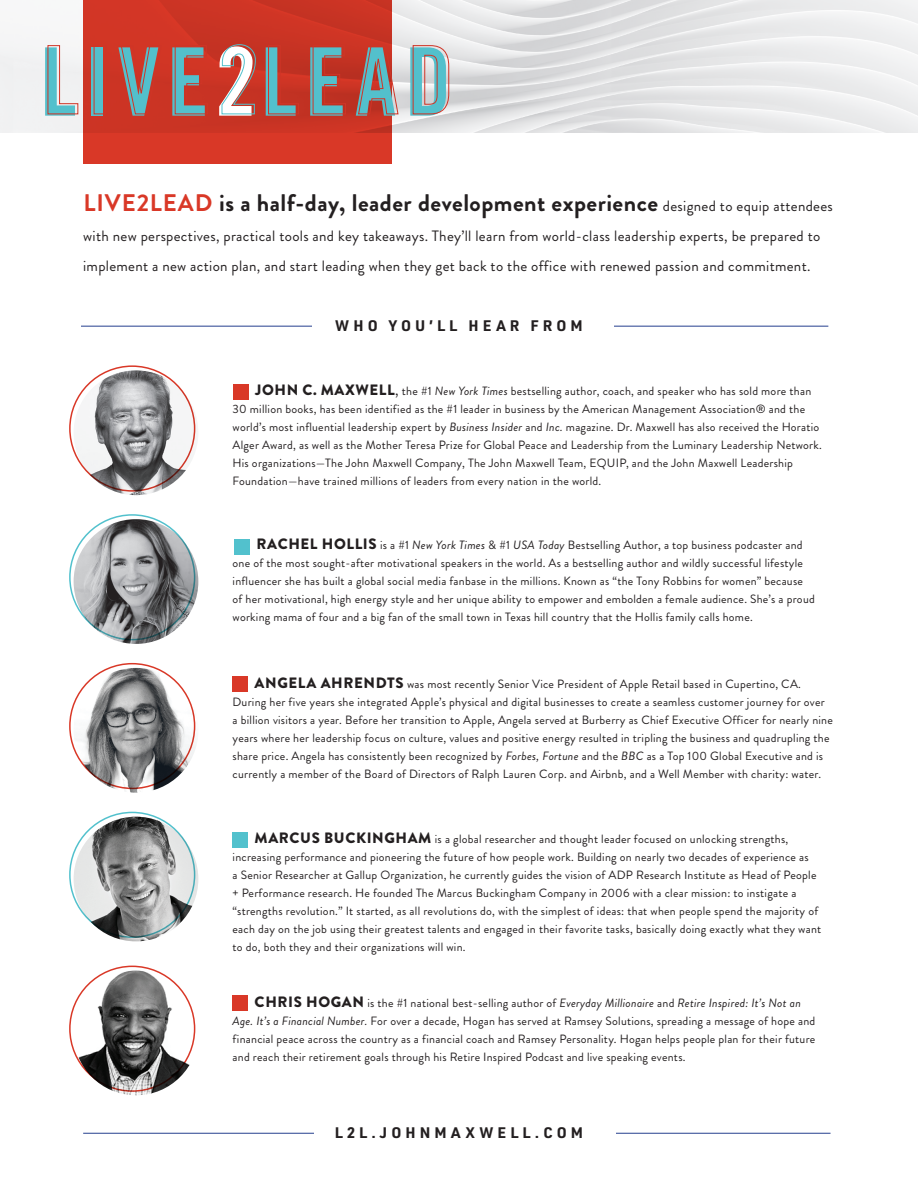
<style>
.page{position:relative;width:918px;height:1188px;background:#fff}
.page>*{position:absolute;margin:0;border:0;box-sizing:border-box;transform-origin:0 0}
.t1{font:700 24px "Brandon Grotesque";letter-spacing:.02em;color:#231f20}
.t2{font:15px/30px "Brandon Grotesque";letter-spacing:.02em;color:#231f20}
.t3{font:700 15px "URWDIN";letter-spacing:.27em;color:#231f20}
.t4{font:12px/18px "Brandon Grotesque";letter-spacing:.02em;color:#231f20}
.s1{color:#d93827}
.s2{font-weight:400;font-size:15px}
.s3{font-weight:900;font-size:15px}
.s4{font-size:15px}
.s5{font-style:italic}
</style>
<div class="page">
<img style="left:0;top:0;width:918px;height:132px">
<div style="left:83px;top:0;width:308px;height:164px;background:#cf3525"></div>
<div style="left:91px;top:47px;width:12px;height:69px;background:#53c0cc"></div>
<svg style="left:45px;top:45px;width:33px;height:71px"></svg>
<div style="left:94px;top:45px;width:12px;height:69px;border:1px solid #cf3527"></div>
<svg style="left:118px;top:47px;width:41px;height:69px"></svg>
<svg style="left:172px;top:45px;width:36px;height:71px"></svg>
<svg style="left:266px;top:47px;width:33px;height:69px"></svg>
<svg style="left:310px;top:47px;width:36px;height:69px"></svg>
<svg style="left:356px;top:45px;width:43px;height:71px"></svg>
<svg style="left:410px;top:45px;width:39px;height:71px;background:#8ebbc1"></svg>
<svg style="left:219px;top:44px;width:37px;height:72px"></svg>
<hr style="left:81px;top:326px;width:747px;height:1px;background:#253f8e">
<div style="left:312px;top:311px;width:301px;height:26px;background:#fff"></div>
<img style="left:74px;top:370px;width:124px;height:125px;border-radius:62px">
<img style="left:74px;top:519px;width:124px;height:125px;border-radius:62px">
<div style="left:69px;top:514px;width:126px;height:126px;border:2px solid #52c1cd;border-radius:50%"></div>
<img style="left:74px;top:668px;width:124px;height:125px;border-radius:62px">
<div style="left:69px;top:663px;width:126px;height:126px;border:2px solid #d93827;border-radius:50%"></div>
<img style="left:74px;top:817px;width:124px;height:124px;border-radius:62px">
<div style="left:69px;top:812px;width:126px;height:126px;border:2px solid #52c1cd;border-radius:50%"></div>
<div style="left:233px;top:384px;width:15px;height:16px;background:#d93827"></div>
<div style="left:235px;top:539px;width:15px;height:15px;background:#52c1cd"></div>
<div style="left:233px;top:676px;width:15px;height:15px;background:#d93827"></div>
<div style="left:233px;top:832px;width:15px;height:16px;background:#52c1cd"></div>
<hr style="left:83px;top:1133px;width:748px;height:1px;background:#253f8e">
<div style="left:314px;top:1118px;width:302px;height:26px;background:#fff"></div>
<img style="left:74px;top:971px;width:124px;height:124px;border-radius:62px">
<div style="left:69px;top:966px;width:126px;height:126px;border:2px solid #d93827;border-radius:50%"></div>
<div style="left:233px;top:995px;width:15px;height:15px;background:#d93827"></div>
<h1 class="t1" style="left:83px;top:186px;width:751px"><span class="s1">LIVE2LEAD</span> is a half-day, leader development experience <span class="s2">designed to equip attendees</span></h1>
<p class="t2" style="left:83px;top:221px;width:739px">with new perspectives, practical tools and key takeaways. They’ll learn from world-class leadership experts, be prepared to implement a new action plan, and start leading when they get back to the office with renewed passion and commitment.</p>
<p class="t3" style="left:335px;top:316px;width:249px">WHO YOU’LL HEAR FROM</p>
<p class="t4" style="left:233px;top:382px;width:591px;text-indent:23px"><span class="s3">JOHN C. MAXWELL</span><span class="s4">,</span> the #1 <span class="s5">New York Times</span> bestselling author, coach, and speaker who has sold more than 30 million books, has been identified as the #1 leader in business by the American Management Association® and the world’s most influential leadership expert by <span class="s5">Business Insider</span> and <span class="s5">Inc.</span> magazine. Dr. Maxwell has also received the Horatio Alger Award, as well as the Mother Teresa Prize for Global Peace and Leadership from the Luminary Leadership Network.<br>His organizations—The John Maxwell Company, The John Maxwell Team, EQUIP, and the John Maxwell Leadership Foundation—have trained millions of leaders from every nation in the world.</p>
<p class="t4" style="left:233px;top:536px;width:584px;text-indent:24px"><span class="s3">RACHEL HOLLIS</span> is a #1 <span class="s5">New York Times</span> &amp; #1 <span class="s5">USA Today</span> Bestselling Author, a top business podcaster and one of the most sought-after motivational speakers in the world. As a bestselling author and wildly successful lifestyle influencer she has built a global social media fanbase in the millions. Known as “the Tony Robbins for women” because of her motivational, high energy style and her unique ability to empower and embolden a female audience. She’s a proud working mama of four and a big fan of the small town in Texas hill country that the Hollis family calls home.</p>
<p class="t4" style="left:233px;top:675px;width:602px;text-indent:22px"><span class="s3">ANGELA AHRENDTS</span> was most recently Senior Vice President of Apple Retail based in Cupertino, CA.<br>During her five years she integrated Apple’s physical and digital businesses to create a seamless customer journey for over<br>a billion visitors a year. Before her transition to Apple, Angela served at Burberry as Chief Executive Officer for nearly nine years where her leadership focus on culture, values and positive energy resulted in tripling the business and quadrupling the share price. Angela has consistently been recognized by <span class="s5">Forbes, Fortune</span> and the <span class="s5">BBC</span> as a Top 100 Global Executive and is currently a member of the Board of Directors of Ralph Lauren Corp. and Airbnb, and a Well Member with charity: water.</p>
<p class="t4" style="left:233px;top:830px;width:590px;text-indent:22px"><span class="s3">MARCUS BUCKINGHAM</span> is a global researcher and thought leader focused on unlocking strengths, increasing performance and pioneering the future of how people work. Building on nearly two decades of experience as<br>a Senior Researcher at Gallup Organization, he currently guides the vision of ADP Research Institute as Head of People + Performance research. He founded The Marcus Buckingham Company in 2006 with a clear mission: to instigate a “strengths revolution.” It started, as all revolutions do, with the simplest of ideas: that when people spend the majority of each day on the job using their greatest talents and engaged in their favorite tasks, basically doing exactly what they want to do, both they and their organizations will win.</p>
<p class="t4" style="left:233px;top:994px;width:584px;text-indent:22px"><span class="s3">CHRIS HOGAN</span> is the #1 national best-selling author of <span class="s5">Everyday Millionaire</span> and <span class="s5">Retire Inspired: It’s Not an Age. It’s a Financial Number.</span> For over a decade, Hogan has served at Ramsey Solutions, spreading a message of hope and financial peace across the country as a financial coach and Ramsey Personality. Hogan helps people plan for their future and reach their retirement goals through his Retire Inspired Podcast and live speaking events.</p>
<p class="t3" style="left:335px;top:1122px;width:250px">L2L.JOHNMAXWELL.COM</p>
</div>
